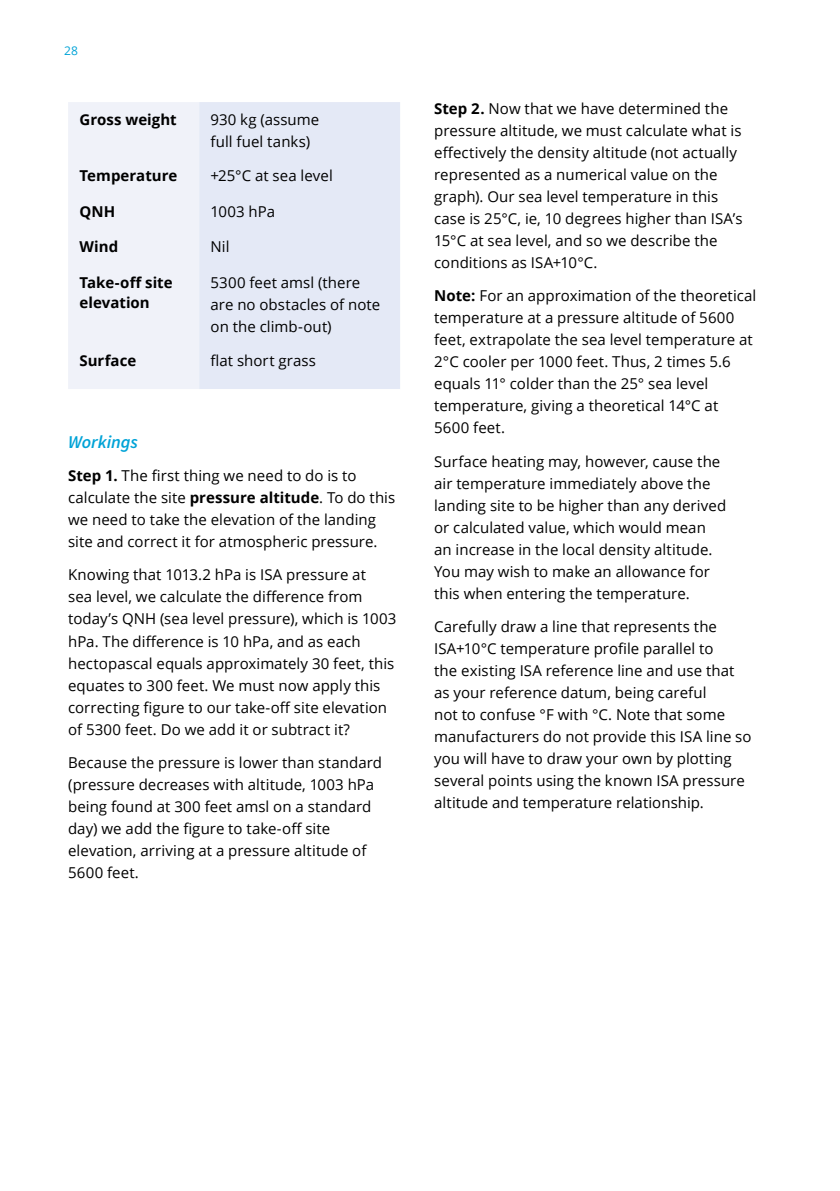
<style>
.page{position:relative;width:840px;height:1191px;background:#fff}
.page>*{position:absolute;margin:0;border:0;box-sizing:border-box;transform-origin:0 0}
.t1{font:italic 600 18px "Source Sans Pro";letter-spacing:-.005em;color:#00a3d7}
.t2{font:15px/22px "Open Sans";letter-spacing:.005em;color:#000}
.t3{font:700 15px/20px "Open Sans";color:#000}
.t4{font:12px "Open Sans";color:#00a3d7}
.s1{font-weight:700}
</style>
<div class="page">
<div style="left:68px;top:102px;width:131px;height:287px;background:#f0f2f9"></div>
<div style="left:199px;top:102px;width:201px;height:287px;background:#e4e9f6"></div>
<p class="t4" style="left:64px;top:42px;width:15px">28</p>
<p class="t3" style="left:79px;top:109px;width:99px">Gross weight</p>
<p class="t2" style="left:210px;top:108px;width:110px">930 kg (assume full fuel tanks)</p>
<p class="t3" style="left:79px;top:165px;width:99px">Temperature</p>
<p class="t2" style="left:210px;top:164px;width:124px">+25°C at sea level</p>
<p class="t3" style="left:79px;top:201px;width:37px">QNH</p>
<p class="t2" style="left:210px;top:200px;width:66px">1003 hPa</p>
<p class="t3" style="left:79px;top:237px;width:40px">Wind</p>
<p class="t2" style="left:210px;top:236px;width:20px">Nil</p>
<p class="t3" style="left:79px;top:272px;width:95px">Take-off site elevation</p>
<p class="t2" style="left:210px;top:271px;width:171px">5300 feet amsl (there are no obstacles of note on the climb-out)</p>
<p class="t3" style="left:79px;top:350px;width:58px">Surface</p>
<p class="t2" style="left:210px;top:349px;width:107px">flat short grass</p>
<p class="t1" style="left:68px;top:430px;width:71px">Workings</p>
<p class="t2" style="left:68px;top:464px;width:328px"><span class="s1">Step 1.</span> The first thing we need to do is to calculate the site <span class="s1">pressure altitude</span>. To do this we need to take the elevation of the landing site and correct it for atmospheric pressure.</p>
<p class="t2" style="left:68px;top:563px;width:330px">Knowing that 1013.2 hPa is ISA pressure at<br>sea level, we calculate the difference from today’s QNH (sea level pressure), which is 1003 hPa. The difference is 10 hPa, and as each hectopascal equals approximately 30 feet, this equates to 300 feet. We must now apply this correcting figure to our take-off site elevation of 5300 feet. Do we add it or subtract it?</p>
<p class="t2" style="left:68px;top:751px;width:315px">Because the pressure is lower than standard (pressure decreases with altitude, 1003 hPa being found at 300 feet amsl on a standard day) we add the figure to take-off site elevation, arriving at a pressure altitude of 5600 feet.</p>
<p class="t2" style="left:434px;top:97px;width:309px"><span class="s1">Step 2.</span> Now that we have determined the pressure altitude, we must calculate what is effectively the density altitude (not actually represented as a numerical value on the graph). Our sea level temperature in this case is 25°C, ie, 10 degrees higher than ISA’s 15°C at sea level, and so we describe the conditions as ISA+10°C.</p>
<p class="t2" style="left:434px;top:284px;width:323px"><span class="s1">Note:</span> For an approximation of the theoretical temperature at a pressure altitude of 5600 feet, extrapolate the sea level temperature at 2°C cooler per 1000 feet. Thus, 2 times 5.6 equals 11° colder than the 25° sea level temperature, giving a theoretical 14°C at 5600 feet.</p>
<p class="t2" style="left:434px;top:450px;width:293px">Surface heating may, however, cause the air temperature immediately above the landing site to be higher than any derived or calculated value, which would mean an increase in the local density altitude.<br>You may wish to make an allowance for this when entering the temperature.</p>
<p class="t2" style="left:434px;top:615px;width:319px">Carefully draw a line that represents the ISA+10°C temperature profile parallel to<br>the existing ISA reference line and use that as your reference datum, being careful<br>not to confuse °F with °C. Note that some manufacturers do not provide this ISA line so you will have to draw your own by plotting several points using the known ISA pressure altitude and temperature relationship.</p>
</div>
